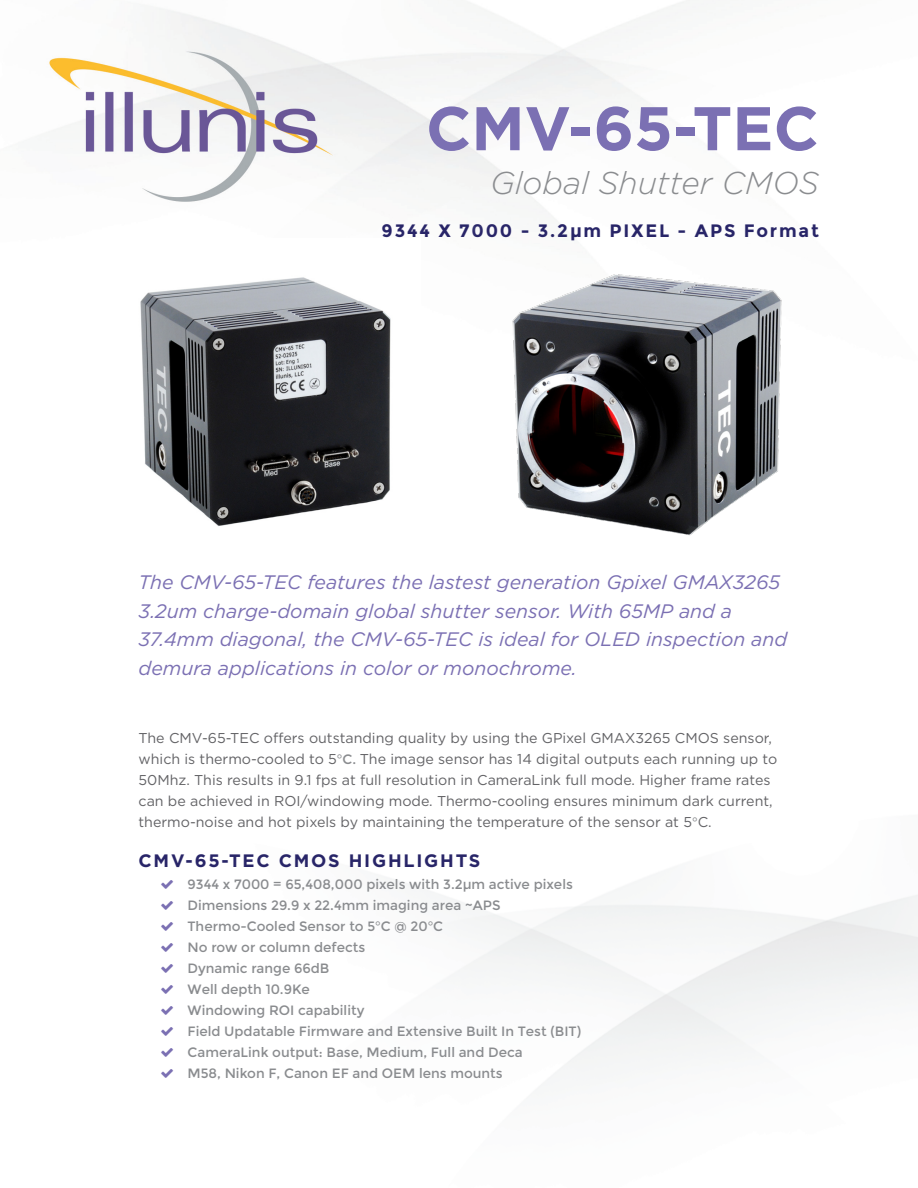
<style>
.page{position:relative;width:918px;height:1188px;background:#fff}
.page>*{position:absolute;margin:0;border:0;box-sizing:border-box;transform-origin:0 0}
.t1{font:700 61.5px "Gotham";color:#7b70b3}
.t2{font:italic 300 31.5px "Gotham";color:#8a8c8f}
.t3{font:italic 19.5px/28.5px "Gotham";color:#7b70b3}
.t4{font:700 18px "Montserrat";letter-spacing:.1em;color:#282568}
.t5{font:700 18px "Gotham";letter-spacing:.1em;color:#282568}
.t6{font:14.25px/21px "Gotham";color:#636366}
.t7{font:13.5px "Montserrat";color:#8a8c8f}
.s1{font-family:"Montserrat";font-size:13.5px;color:#8a8c8f}
</style>
<div class="page">
<img style="left:49px;top:0;width:641px;height:214px">
<img style="left:512px;top:274px;width:270px;height:262px">
<img style="left:140px;top:277px;width:251px;height:249px">
<p class="t1" style="left:426px;top:88px;width:394px">CMV-65-TEC</p>
<p class="t2" style="left:490px;top:163px;width:330px">Global Shutter CMOS</p>
<p class="t4" style="left:382px;top:220px;width:439px">9344 X 7000 - 3.2μm PIXEL - APS Format</p>
<p class="t3" style="left:139px;top:568px;width:650px">The CMV-65-TEC features the lastest generation Gpixel GMAX3265<br>3.2um charge-domain global shutter sensor. With 65MP and a 37.4mm diagonal, the CMV-65-TEC is ideal for OLED inspection and demura applications in color or monochrome.</p>
<p class="t6" style="left:139px;top:727px;width:640px">The CMV-65-TEC offers outstanding quality by using the GPixel GMAX3265 CMOS sensor, which is thermo-cooled to 5<span class="s1">°C.</span> The image sensor has 14 digital outputs each running up to 50Mhz. This results in 9.1 fps at full resolution in CameraLink full mode. Higher frame rates can be achieved in ROI/windowing mode. Thermo-cooling ensures minimum dark current, thermo-noise and hot pixels by maintaining the temperature of the sensor at 5<span class="s1">°</span>C.</p>
<p class="t5" style="left:139px;top:849px;width:343px">CMV-65-TEC CMOS HIGHLIGHTS</p>
<p class="t7" style="left:188px;top:876px;width:387px">9344 x 7000 = 65,408,000 pixels with 3.2μm active pixels</p>
<p class="t7" style="left:188px;top:897px;width:315px">Dimensions 29.9 x 22.4mm imaging area ~APS</p>
<p class="t7" style="left:188px;top:918px;width:257px">Thermo-Cooled Sensor to 5°C @ 20°C</p>
<p class="t7" style="left:188px;top:939px;width:179px">No row or column defects</p>
<p class="t7" style="left:188px;top:960px;width:143px">Dynamic range 66dB</p>
<p class="t7" style="left:188px;top:981px;width:124px">Well depth 10.9Ke</p>
<p class="t7" style="left:188px;top:1002px;width:178px">Windowing ROI capability</p>
<p class="t7" style="left:188px;top:1023px;width:395px">Field Updatable Firmware and Extensive Built In Test (BIT)</p>
<p class="t7" style="left:188px;top:1044px;width:337px">CameraLink output: Base, Medium, Full and Deca</p>
<p class="t7" style="left:188px;top:1065px;width:317px">M58, Nikon F, Canon EF and OEM lens mounts</p>
</div>
